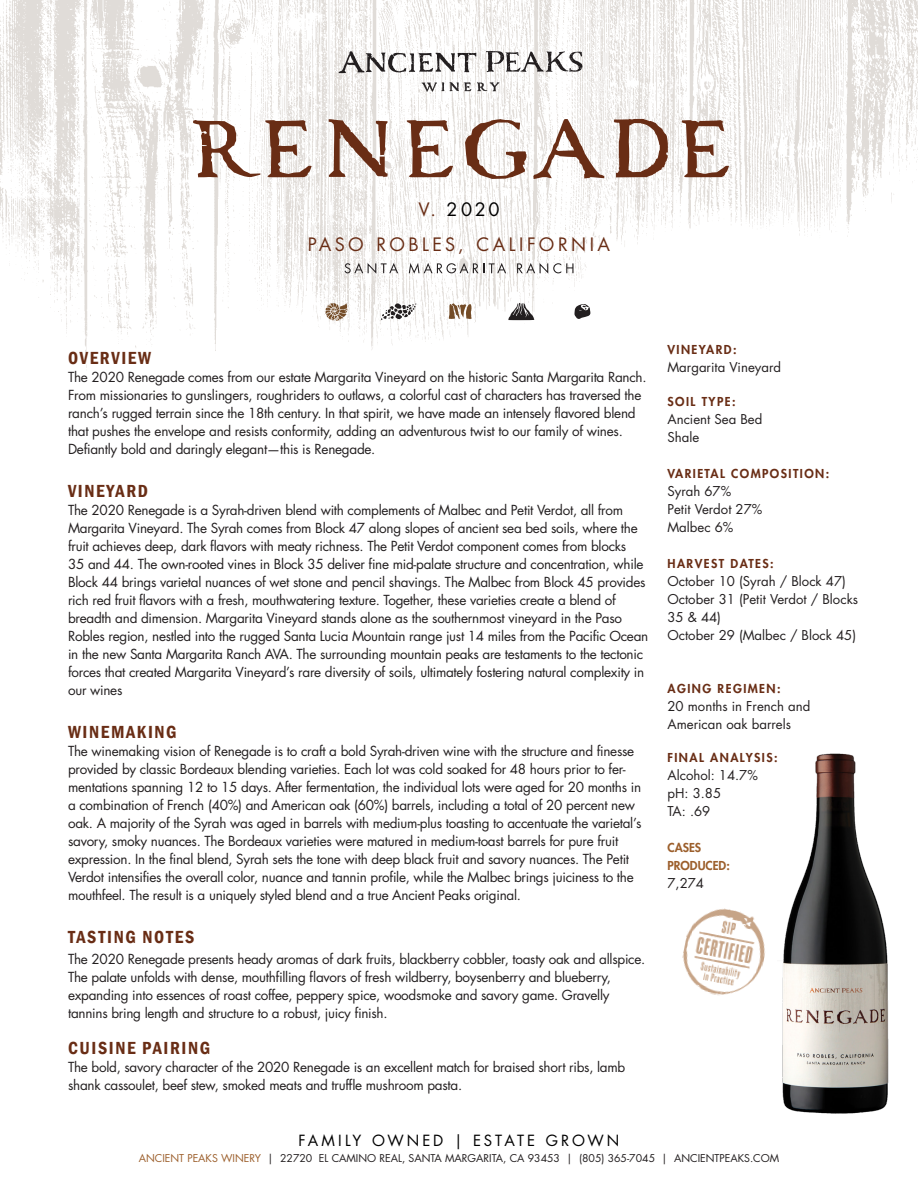
<style>
.page{position:relative;width:918px;height:1188px;background:#fff}
.page>*{position:absolute;margin:0;border:0;box-sizing:border-box;transform-origin:0 0}
.H1_Spacing{font:600 condensed 18px "Franklin Gothic";letter-spacing:.09em;color:#692d15}
.t1{font:18px "Futura Std";letter-spacing:.195em;color:#692d15}
.t2{font:18px "Futura Std";color:#000}
.t3{font:15px "Futura Std";letter-spacing:.19em;color:#000}
.H1_Spacing-2{font:13.5px/18px "Futura Std";letter-spacing:-.02em;color:#231f20}
.Body_Text{font:13.2px/18px "Futura Std";color:#231f20}
.Body_Text-2{font:800 12px "Futura Std";letter-spacing:.12em;color:#692d15}
.t4{font:800 12px "Futura Std";color:#9c5f2c}
.Side_Info_Spacing{font:800 12px "Futura Std";letter-spacing:.12em;color:#692d15}
.t5{font:10.5px "Futura Std";color:#231f20}
.s1{color:#692d15}
.s2{color:#9c5f2c}
</style>
<div class="page">
<img style="left:0;top:0;width:918px;height:368px">
<svg style="left:193px;top:120px;width:119px;height:57px"></svg>
<svg style="left:329px;top:119px;width:59px;height:58px"></svg>
<svg style="left:407px;top:120px;width:46px;height:57px"></svg>
<svg style="left:465px;top:119px;width:61px;height:60px"></svg>
<svg style="left:533px;top:119px;width:71px;height:60px"></svg>
<svg style="left:614px;top:119px;width:55px;height:58px"></svg>
<svg style="left:681px;top:120px;width:48px;height:57px"></svg>
<svg style="left:338px;top:51px;width:138px;height:22px"></svg>
<svg style="left:486px;top:51px;width:96px;height:21px"></svg>
<svg style="left:422px;top:83px;width:22px;height:9px"></svg>
<svg style="left:450px;top:82px;width:21px;height:9px"></svg>
<svg style="left:477px;top:82px;width:22px;height:9px"></svg>
<svg style="left:508px;top:303px;width:26px;height:17px"></svg>
<svg style="left:325px;top:303px;width:23px;height:18px"></svg>
<svg style="left:449px;top:303px;width:23px;height:16px"></svg>
<svg style="left:381px;top:303px;width:35px;height:17px"></svg>
<svg style="left:574px;top:304px;width:17px;height:15px"></svg>
<img style="left:682px;top:908px;width:83px;height:87px">
<img style="left:782px;top:753px;width:107px;height:361px">
<svg style="left:345px;top:263px;width:53px;height:11px"></svg>
<svg style="left:409px;top:263px;width:97px;height:11px"></svg>
<svg style="left:517px;top:263px;width:56px;height:11px"></svg>
<p class="t2" style="left:418px;top:198px;width:83px"><span class="s1">V.</span> 2020</p>
<p class="t1" style="left:308px;top:233px;width:304px">PASO ROBLES, CALIFORNIA</p>
<p class="H1_Spacing" style="left:68px;top:346px;width:84px">OVERVIEW</p>
<p class="H1_Spacing-2" style="left:68px;top:368px;width:580px">The 2020 Renegade comes from our estate Margarita Vineyard on the historic Santa Margarita Ranch.<br>From missionaries to gunslingers, roughriders to outlaws, a colorful cast of characters has traversed the ranch’s rugged terrain since the 18th century. In that spirit, we have made an intensely flavored blend that pushes the envelope and resists conformity, adding an adventurous twist to our family of wines.<br>Defiantly bold and daringly elegant—this is Renegade.</p>
<p class="H1_Spacing" style="left:68px;top:479px;width:81px">VINEYARD</p>
<p class="H1_Spacing-2" style="left:68px;top:501px;width:582px">The 2020 Renegade is a Syrah-driven blend with complements of Malbec and Petit Verdot, all from Margarita Vineyard. The Syrah comes from Block 47 along slopes of ancient sea bed soils, where the fruit achieves deep, dark flavors with meaty richness. The Petit Verdot component comes from blocks<br>35 and 44. The own-rooted vines in Block 35 deliver fine mid-palate structure and concentration, while Block 44 brings varietal nuances of wet stone and pencil shavings. The Malbec from Block 45 provides rich red fruit flavors with a fresh, mouthwatering texture. Together, these varieties create a blend of breadth and dimension. Margarita Vineyard stands alone as the southernmost vineyard in the Paso Robles region, nestled into the rugged Santa Lucia Mountain range just 14 miles from the Pacific Ocean in the new Santa Margarita Ranch AVA. The surrounding mountain peaks are testaments to the tectonic forces that created Margarita Vineyard’s rare diversity of soils, ultimately fostering natural complexity in our wines</p>
<p class="H1_Spacing" style="left:68px;top:720px;width:110px">WINEMAKING</p>
<p class="H1_Spacing-2" style="left:68px;top:742px;width:575px">The winemaking vision of Renegade is to craft a bold Syrah-driven wine with the structure and finesse provided by classic Bordeaux blending varieties. Each lot was cold soaked for 48 hours prior to fer&shy;mentations spanning 12 to 15 days. After fermentation, the individual lots were aged for 20 months in a combination of French (40%) and American oak (60%) barrels, including a total of 20 percent new oak. A majority of the Syrah was aged in barrels with medium-plus toasting to accentuate the varietal’s savory, smoky nuances. The Bordeaux varieties were matured in medium-toast barrels for pure fruit expression. In the final blend, Syrah sets the tone with deep black fruit and savory nuances. The Petit Verdot intensifies the overall color, nuance and tannin profile, while the Malbec brings juiciness to the mouthfeel. The result is a uniquely styled blend and a true Ancient Peaks original.</p>
<p class="H1_Spacing" style="left:68px;top:925px;width:128px">TASTING NOTES</p>
<p class="H1_Spacing-2" style="left:68px;top:951px;width:579px">The 2020 Renegade presents heady aromas of dark fruits, blackberry cobbler, toasty oak and allspice.<br>The palate unfolds with dense, mouthfilling flavors of fresh wildberry, boysenberry and blueberry, expanding into essences of roast coffee, peppery spice, woodsmoke and savory game. Gravelly tannins bring length and structure to a robust, juicy finish.</p>
<p class="H1_Spacing" style="left:68px;top:1036px;width:144px">CUISINE PAIRING</p>
<p class="H1_Spacing-2" style="left:68px;top:1059px;width:559px">The bold, savory character of the 2020 Renegade is an excellent match for braised short ribs, lamb shank cassoulet, beef stew, smoked meats and truffle mushroom pasta.</p>
<p class="t3" style="left:299px;top:1131px;width:322px">FAMILY OWNED | ESTATE GROWN</p>
<p class="Side_Info_Spacing" style="left:668px;top:342px;width:71px">VINEYARD:</p>
<p class="Body_Text" style="left:668px;top:358px;width:115px">Margarita Vineyard</p>
<p class="Body_Text-2" style="left:668px;top:394px;width:70px">SOIL TYPE:</p>
<p class="Body_Text" style="left:668px;top:410px;width:96px">Ancient Sea Bed<br>Shale</p>
<p class="Body_Text-2" style="left:668px;top:466px;width:163px">VARIETAL COMPOSITION:</p>
<p class="Body_Text" style="left:668px;top:482px;width:65px">Syrah 67%</p>
<p class="Body_Text" style="left:668px;top:500px;width:96px">Petit Verdot 27%</p>
<p class="Body_Text" style="left:668px;top:518px;width:67px">Malbec 6%</p>
<p class="Body_Text-2" style="left:668px;top:556px;width:108px">HARVEST DATES:</p>
<p class="Body_Text" style="left:668px;top:572px;width:180px">October 10 (Syrah / Block 47)</p>
<p class="Body_Text" style="left:668px;top:590px;width:192px">October 31 (Petit Verdot / Blocks<br>35 &amp; 44)</p>
<p class="Body_Text" style="left:668px;top:626px;width:190px">October 29 (Malbec / Block 45)</p>
<p class="Body_Text-2" style="left:668px;top:681px;width:115px">AGING REGIMEN:</p>
<p class="Body_Text" style="left:668px;top:697px;width:144px">20 months in French and<br>American oak barrels</p>
<p class="Body_Text-2" style="left:668px;top:750px;width:112px">FINAL ANALYSIS:</p>
<p class="Body_Text" style="left:668px;top:766px;width:92px">Alcohol: 14.7%</p>
<p class="Body_Text" style="left:668px;top:784px;width:55px">pH: 3.85</p>
<p class="Body_Text" style="left:668px;top:802px;width:44px">TA: .69</p>
<p class="t4" style="left:668px;top:840px;width:35px">CASES</p>
<p class="t4" style="left:668px;top:858px;width:64px">PRODUCED:</p>
<p class="Body_Text" style="left:668px;top:874px;width:38px">7,274</p>
<p class="t5" style="left:139px;top:1152px;width:642px"><span class="s2">ANCIENT PEAKS WINERY</span> | 22720 EL CAMINO REAL, SANTA MARGARITA, CA 93453 | (805) 365-7045 | ANCIENTPEAKS.COM</p>
</div>
